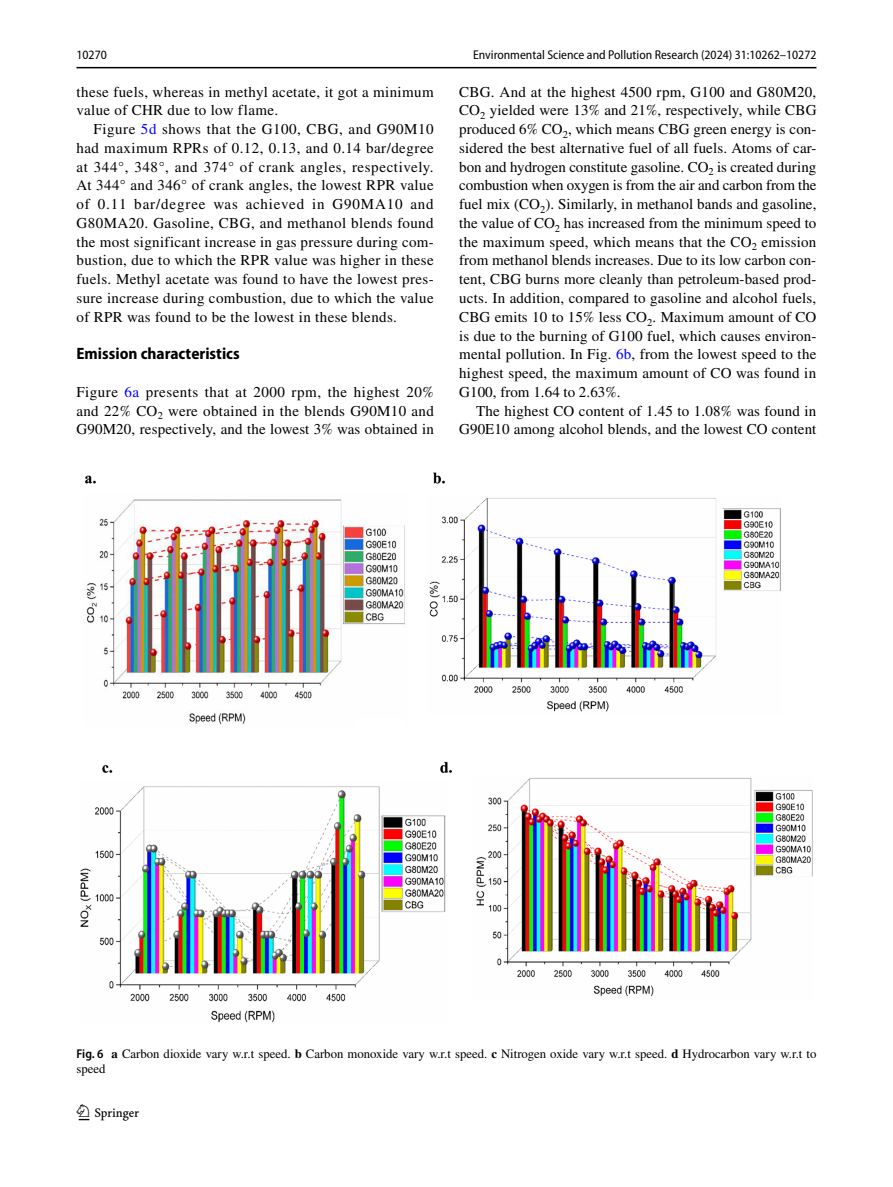
<style>
.page{position:relative;width:893px;height:1187px;background:#fff}
.page>*{position:absolute;margin:0;border:0;box-sizing:border-box;transform-origin:0 0}
.t1{font:22.5px "Springnew Regular 3";color:#000}
.t2{font:700 semi-condensed 16.5px "Myriad Pro";color:#000}
.t3{font:15px/18.8px "STIX";letter-spacing:.015em;color:#000;text-align:justify}
.t4{font:12.75px/15px "STIX";color:#000}
.t5{font:semi-condensed 12.75px "Myriad Pro";color:#000}
.s1{color:#00f}
.s2{font-family:"Myriad Pro";font-weight:600;font-stretch:semi-condensed}
.s3{font-weight:700}
</style>
<div class="page">
<hr style="left:77px;top:67px;width:739px;height:1px;background:#000">
<img style="left:81px;top:473px;width:731px;height:549px">
<p class="t5" style="left:77px;top:48px;width:32px">10270</p>
<p class="t5" style="left:473px;top:48px;width:345px">Environmental Science and Pollution Research (2024) 31:10262–10272</p>
<p class="t3" style="left:77px;top:83px;width:359px">these fuels, whereas in methyl acetate, it got a minimum value of CHR due to low flame.</p>
<p class="t3" style="left:77px;top:121px;width:359px;text-indent:17px">Figure <span class="s1">5d</span> shows that the G100, CBG, and G90M10 had maximum RPRs of 0.12, 0.13, and 0.14 bar/degree at 344°, 348°, and 374° of crank angles, respectively.<br>At 344° and 346° of crank angles, the lowest RPR value of 0.11 bar/degree was achieved in G90MA10 and G80MA20. Gasoline, CBG, and methanol blends found the most significant increase in gas pressure during com&shy;bustion, due to which the RPR value was higher in these fuels. Methyl acetate was found to have the lowest pres&shy;sure increase during combustion, due to which the value of RPR was found to be the lowest in these blends.</p>
<p class="t2" style="left:77px;top:344px;width:165px">Emission characteristics</p>
<p class="t3" style="left:77px;top:383px;width:359px">Figure <span class="s1">6a</span> presents that at 2000 rpm, the highest 20% and 22% CO<sub>2</sub> were obtained in the blends G90M10 and G90M20, respectively, and the lowest 3% was obtained in</p>
<p class="t3" style="left:459px;top:83px;width:359px">CBG. And at the highest 4500 rpm, G100 and G80M20, CO<sub>2</sub> yielded were 13% and 21%, respectively, while CBG produced 6% CO<sub>2</sub>, which means CBG green energy is con&shy;sidered the best alternative fuel of all fuels. Atoms of car&shy;bon and hydrogen constitute gasoline. CO<sub>2</sub> is created during combustion when oxygen is from the air and carbon from the fuel mix (CO<sub>2</sub>). Similarly, in methanol bands and gasoline, the value of CO<sub>2</sub> has increased from the minimum speed to the maximum speed, which means that the CO<sub>2</sub> emission from methanol blends increases. Due to its low carbon con&shy;tent, CBG burns more cleanly than petroleum-based prod&shy;ucts. In addition, compared to gasoline and alcohol fuels, CBG emits 10 to 15% less CO<sub>2</sub>. Maximum amount of CO is due to the burning of G100 fuel, which causes environ&shy;mental pollution. In Fig. <span class="s1">6b</span>, from the lowest speed to the highest speed, the maximum amount of CO was found in G100, from 1.64 to 2.63%.</p>
<p class="t3" style="left:459px;top:402px;width:359px;text-align:right">The highest CO content of 1.45 to 1.08% was found in<br>G90E10 among alcohol blends, and the lowest CO content</p>
<p class="t4" style="left:77px;top:1046px;width:741px"><span class="s2">Fig. 6</span> <span class="s3">a</span> Carbon dioxide vary w.r.t speed. <span class="s3">b</span> Carbon monoxide vary w.r.t speed. <span class="s3">c</span> Nitrogen oxide vary w.r.t speed. <span class="s3">d</span> Hydrocarbon vary w.r.t to speed</p>
<h1 class="t1" style="left:79px;top:1104px;width:62px">1 3</h1>
</div>
